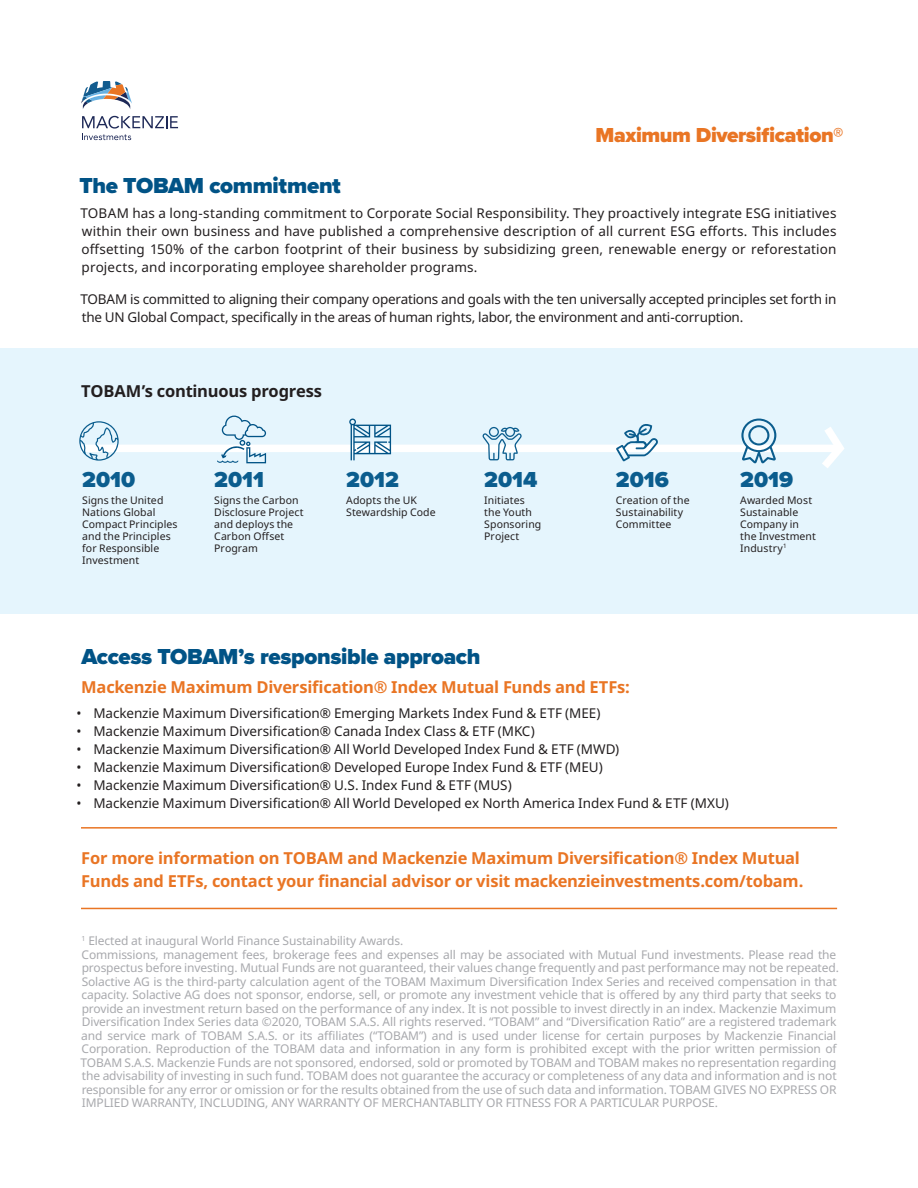
<style>
.page{position:relative;width:918px;height:1188px;background:#fff}
.page>*{position:absolute;margin:0;border:0;box-sizing:border-box;transform-origin:0 0}
.t1{font:900 22.5px "Proxima Nova";letter-spacing:-.015em;color:#015386}
.Bold_intro_copy{font:900 22.5px "Proxima Nova";color:#0b5d8e}
.Fund_name_header{font:900 21px "Proxima Nova";letter-spacing:-.02em;color:#e97524}
.t2{font:700 16.5px/22.5px "Noto Sans";letter-spacing:-.015em;color:#e97524}
.CTA___Closing_paragr{font:700 16.5px "Noto Sans";letter-spacing:-.015em;color:#231f20}
.body_copy{font:13.5px/18px "Noto Sans";letter-spacing:-.005em;color:#231f20;text-align:justify}
.legal{font:12px/13.5px "Noto Sans";letter-spacing:-.01em;color:#a8a9ad}
.small_body_copy_left{font:10.5px/12px "Noto Sans";letter-spacing:.005em;color:#231f20}
</style>
<div class="page">
<svg style="left:81px;top:81px;width:51px;height:28px"></svg>
<svg style="left:82px;top:116px;width:96px;height:24px"></svg>
<hr style="left:81px;top:827px;width:756px;height:2px;background:#e97524">
<hr style="left:81px;top:908px;width:756px;height:1px;background:#e97524">
<div style="left:0;top:348px;width:918px;height:265px;background:#e5f5fd"></div>
<div style="left:81px;top:445px;width:756px;height:7px;background:#fff"></div>
<svg style="left:349px;top:419px;width:42px;height:41px"></svg>
<svg style="left:217px;top:416px;width:49px;height:47px"></svg>
<svg style="left:483px;top:427px;width:39px;height:33px"></svg>
<svg style="left:79px;top:421px;width:40px;height:40px"></svg>
<svg style="left:616px;top:424px;width:42px;height:38px"></svg>
<svg style="left:822px;top:427px;width:22px;height:41px"></svg>
<svg style="left:741px;top:419px;width:35px;height:44px"></svg>
<p class="Fund_name_header" style="left:596px;top:119px;width:249px">Maximum Diversification®</p>
<h2 class="t1" style="left:80px;top:169px;width:263px">The TOBAM commitment</h2>
<p class="body_copy" style="left:80px;top:205px;width:758px">TOBAM has a long-standing commitment to Corporate Social Responsibility. They proactively integrate ESG initiatives within their own business and have published a comprehensive description of all current ESG efforts. This includes offsetting 150% of the carbon footprint of their business by subsidizing green, renewable energy or reforestation projects, and incorporating employee shareholder programs.</p>
<p class="body_copy" style="left:80px;top:290px;width:758px">TOBAM is committed to aligning their company operations and goals with the ten universally accepted principles set forth in the UN Global Compact, specifically in the areas of human rights, labor, the environment and anti-corruption.</p>
<p class="CTA___Closing_paragr" style="left:81px;top:379px;width:242px">TOBAM’s continuous progress</p>
<p class="Bold_intro_copy" style="left:82px;top:462px;width:54px">2010</p>
<p class="small_body_copy_left" style="left:82px;top:494px;width:97px">Signs the United<br>Nations Global<br>Compact Principles and the Principles for Responsible<br>Investment</p>
<p class="Bold_intro_copy" style="left:214px;top:462px;width:51px">2011</p>
<p class="small_body_copy_left" style="left:214px;top:494px;width:91px">Signs the Carbon<br>Disclosure Project and deploys the<br>Carbon Offset<br>Program</p>
<p class="Bold_intro_copy" style="left:346px;top:462px;width:54px">2012</p>
<p class="small_body_copy_left" style="left:346px;top:494px;width:91px">Adopts the UK<br>Stewardship Code</p>
<p class="Bold_intro_copy" style="left:484px;top:462px;width:55px">2014</p>
<p class="small_body_copy_left" style="left:484px;top:494px;width:59px">Initiates the Youth<br>Sponsoring<br>Project</p>
<p class="Bold_intro_copy" style="left:616px;top:462px;width:54px">2016</p>
<p class="small_body_copy_left" style="left:616px;top:494px;width:75px">Creation of the<br>Sustainability<br>Committee</p>
<p class="Bold_intro_copy" style="left:740px;top:462px;width:54px">2019</p>
<p class="small_body_copy_left" style="left:740px;top:494px;width:77px">Awarded Most<br>Sustainable<br>Company in the Investment<br>Industry<sup>1</sup></p>
<h2 class="t1" style="left:81px;top:639px;width:401px">Access TOBAM’s responsible approach</h2>
<h3 class="t2" style="left:81px;top:676px;width:550px">Mackenzie Maximum Diversification® Index Mutual Funds and ETFs:</h3>
<p class="body_copy" style="left:77px;top:704px;width:525px">• Mackenzie Maximum Diversification® Emerging Markets Index Fund &amp; ETF (MEE)</p>
<p class="body_copy" style="left:77px;top:722px;width:460px">• Mackenzie Maximum Diversification® Canada Index Class &amp; ETF (MKC)</p>
<p class="body_copy" style="left:77px;top:740px;width:544px">• Mackenzie Maximum Diversification® All World Developed Index Fund &amp; ETF (MWD)</p>
<p class="body_copy" style="left:77px;top:758px;width:528px">• Mackenzie Maximum Diversification® Developed Europe Index Fund &amp; ETF (MEU)</p>
<p class="body_copy" style="left:77px;top:776px;width:437px">• Mackenzie Maximum Diversification® U.S. Index Fund &amp; ETF (MUS)</p>
<p class="body_copy" style="left:77px;top:794px;width:654px">• Mackenzie Maximum Diversification® All World Developed ex North America Index Fund &amp; ETF (MXU)</p>
<h3 class="t2" style="left:81px;top:847px;width:724px">For more information on TOBAM and Mackenzie Maximum Diversification® Index Mutual<br>Funds and ETFs, contact your financial advisor or visit mackenzieinvestments.com/tobam.</h3>
<p class="legal" style="left:81px;top:934px;width:323px"><sup>1</sup> Elected at inaugural World Finance Sustainability Awards.</p>
<p class="legal" style="left:82px;top:948px;width:759px">Commissions, management fees, brokerage fees and expenses all may be associated with Mutual Fund investments. Please read the prospectus before investing. Mutual Funds are not guaranteed, their values change frequently and past performance may not be repeated.</p>
<p class="legal" style="left:81px;top:975px;width:758px;text-align:justify">Solactive AG is the third-party calculation agent of the TOBAM Maximum Diversification Index Series and received compensation in that capacity. Solactive AG does not sponsor, endorse, sell, or promote any investment vehicle that is offered by any third party that seeks to provide an investment return based on the performance of any index. It is not possible to invest directly in an index. Mackenzie Maximum Diversification Index Series data ©2020, TOBAM S.A.S. All rights reserved. “TOBAM” and “Diversification Ratio” are a registered trademark and service mark of TOBAM S.A.S. or its affiliates (“TOBAM”) and is used under license for certain purposes by Mackenzie Financial Corporation. Reproduction of the TOBAM data and information in any form is prohibited except with the prior written permission of TOBAM S.A.S. Mackenzie Funds are not sponsored, endorsed, sold or promoted by TOBAM and TOBAM makes no representation regarding the advisability of investing in such fund. TOBAM does not guarantee the accuracy or completeness of any data and information and is not responsible for any error or omission or for the results obtained from the use of such data and information. TOBAM GIVES NO EXPRESS OR IMPLIED WARRANTY, INCLUDING, ANY WARRANTY OF MERCHANTABLITY OR FITNESS FOR A PARTICULAR PURPOSE.</p>
</div>
